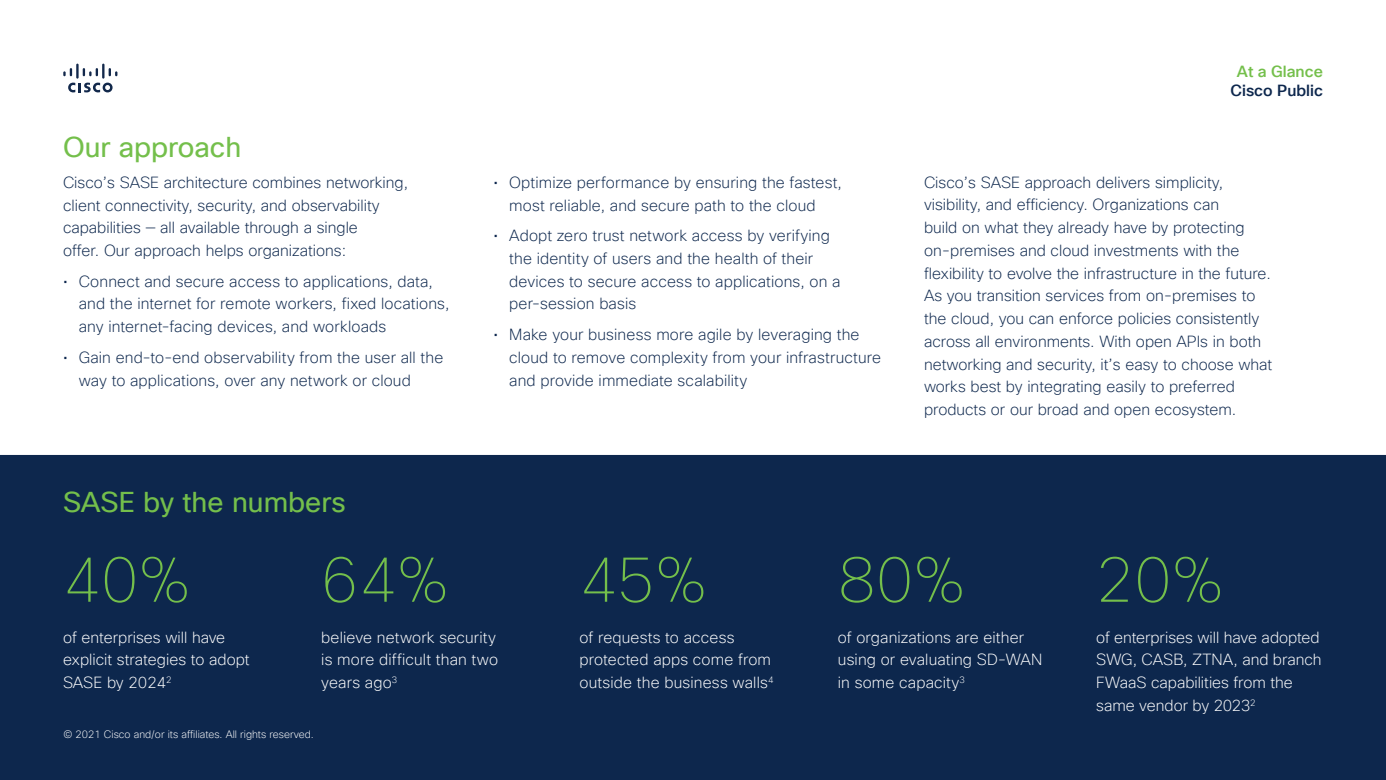
<style>
.page{position:relative;width:1386px;height:780px;background:#fff}
.page>*{position:absolute;margin:0;border:0;box-sizing:border-box;transform-origin:0 0}
.t1{font:100 63px "Cisco Sans TT";color:#74bf4b}
.t2{font:28px "Cisco Sans TT";color:#74bf4b}
.t3{font:200 15.75px/22.8px "Cisco Sans TT";color:#0d274d}
.t4{font:200 15.75px/22.8px "Cisco Sans TT";letter-spacing:.005em;color:#fff}
.t5{font:500 15.75px "Cisco Sans TT";color:#0d274d}
.t6{font:500 15.75px "Cisco Sans TT";color:#74bf4b}
.t7{font:200 10.5px "Cisco Sans TT";color:#fff}
</style>
<div class="page">
<svg style="left:68px;top:83px;width:45px;height:9px"></svg>
<svg style="left:63px;top:68px;width:9px;height:8px"></svg>
<hr style="left:76px;top:64px;width:3px;height:15px;background:#12284b">
<svg style="left:83px;top:68px;width:15px;height:8px"></svg>
<hr style="left:102px;top:64px;width:3px;height:15px;background:#12284b">
<svg style="left:109px;top:68px;width:8px;height:8px"></svg>
<div style="left:0;top:455px;width:1386px;height:325px;background:#0d274d"></div>
<h2 class="t2" style="left:63px;top:129px;width:180px">Our approach</h2>
<p class="t3" style="left:63px;top:171px;width:347px">Cisco’s SASE architecture combines networking, client connectivity, security, and observability capabilities — all available through a single<br>offer. Our approach helps organizations:</p>
<p class="t3" style="left:79px;top:270px;width:372px;text-indent:-16px">• Connect and secure access to applications, data, and the internet for remote workers, fixed locations, any internet-facing devices, and workloads</p>
<p class="t3" style="left:79px;top:346px;width:366px;text-indent:-16px">• Gain end-to-end observability from the user all the way to applications, over any network or cloud</p>
<h2 class="t2" style="left:63px;top:484px;width:284px">SASE by the numbers</h2>
<p class="t3" style="left:509px;top:171px;width:334px;text-indent:-16px">• Optimize performance by ensuring the fastest, most reliable, and secure path to the cloud</p>
<p class="t3" style="left:509px;top:224px;width:333px;text-indent:-16px">• Adopt zero trust network access by verifying the identity of users and the health of their devices to secure access to applications, on a per-session basis</p>
<p class="t3" style="left:509px;top:323px;width:373px;text-indent:-16px">• Make your business more agile by leveraging the cloud to remove complexity from your infrastructure and provide immediate scalability</p>
<p class="t6" style="left:1237px;top:61px;width:88px">At a Glance</p>
<p class="t5" style="left:1231px;top:80px;width:94px">Cisco Public</p>
<p class="t3" style="left:924px;top:171px;width:350px">Cisco’s SASE approach delivers simplicity, visibility, and efficiency. Organizations can<br>build on what they already have by protecting on-premises and cloud investments with the flexibility to evolve the infrastructure in the future.<br>As you transition services from on-premises to the cloud, you can enforce policies consistently across all environments. With open APIs in both networking and security, it’s easy to choose what works best by integrating easily to preferred products or our broad and open ecosystem.</p>
<h1 class="t1" style="left:63px;top:539px;width:129px">40%</h1>
<h1 class="t1" style="left:321px;top:539px;width:129px">64%</h1>
<h1 class="t1" style="left:580px;top:539px;width:129px">45%</h1>
<h1 class="t1" style="left:838px;top:539px;width:129px">80%</h1>
<h1 class="t1" style="left:1096px;top:539px;width:129px">20%</h1>
<p class="t4" style="left:63px;top:625px;width:188px">of enterprises will have explicit strategies to adopt<br>SASE by 2024<sup>2</sup></p>
<p class="t4" style="left:321px;top:625px;width:178px">believe network security is more difficult than two years ago<sup>3</sup></p>
<p class="t4" style="left:580px;top:625px;width:195px">of requests to access protected apps come from outside the business walls<sup>4</sup></p>
<p class="t4" style="left:838px;top:625px;width:206px">of organizations are either using or evaluating SD-WAN in some capacity<sup>3</sup></p>
<p class="t4" style="left:1096px;top:625px;width:227px">of enterprises will have adopted<br>SWG, CASB, ZTNA, and branch<br>FWaaS capabilities from the same vendor by 2023<sup>2</sup></p>
<p class="t7" style="left:64px;top:727px;width:252px">© 2021 Cisco and/or its affiliates. All rights reserved.</p>
</div>
